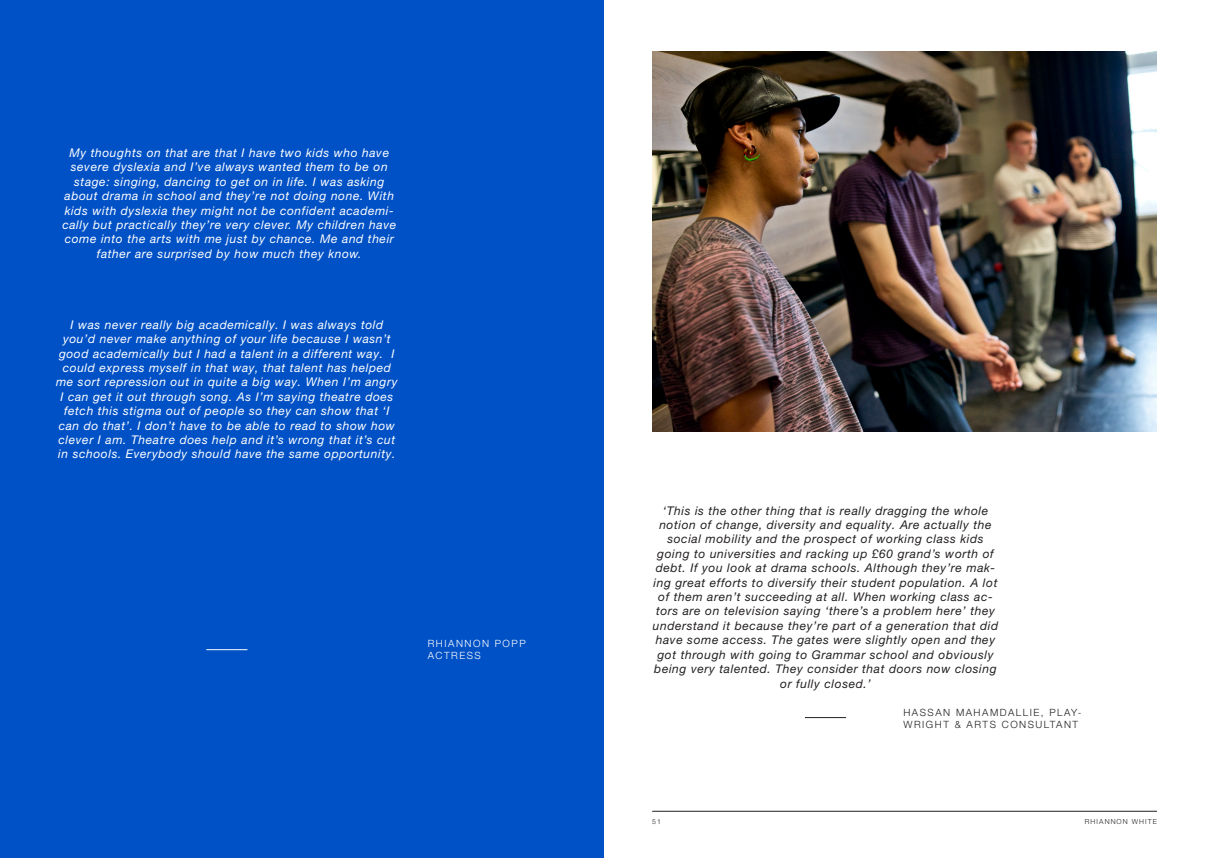
<style>
.page{position:relative;width:1208px;height:859px;background:#fff}
.page>*{position:absolute;margin:0;border:0;box-sizing:border-box;transform-origin:0 0}
.t1{font:italic 12px/14.4px "Helvetica Neue LT Pro";letter-spacing:.05em;color:#fff;text-align:center}
.t2{font:italic 12px/14.4px "Helvetica Neue LT Pro";letter-spacing:.05em;color:#231f20;text-align:center}
.t3{font:300 10px/12px "Helvetica Neue LT Pro";letter-spacing:.15em;color:#231f20}
.t4{font:300 10px/12px "Helvetica Neue LT Pro";letter-spacing:.15em;color:#fff}
.t5{font:300 7px "Helvetica Neue LT Pro";letter-spacing:.15em;color:#231f20}
</style>
<div class="page">
<hr style="left:652px;top:811px;width:505px;height:1px;background:#231f20">
<div style="left:0;top:0;width:604px;height:858px;background:#0051c6"></div>
<hr style="left:206px;top:649px;width:41px;height:1px;background:#fff">
<hr style="left:805px;top:717px;width:41px;height:1px;background:#231f20">
<img style="left:652px;top:51px;width:505px;height:381px">
<p class="t1" style="left:62px;top:145px;width:335px">My thoughts on that are that I have two kids who have severe dyslexia and I’ve always wanted them to be on stage: singing, dancing to get on in life. I was asking about drama in school and they’re not doing none. With kids with dyslexia they might not be confident academi&shy;cally but practically they’re very clever. My children have come into the arts with me just by chance. Me and their father are surprised by how much they know.</p>
<p class="t1" style="left:56px;top:317px;width:343px">I was never really big academically. I was always told you’d never make anything of your life because I wasn’t good academically but I had a talent in a different way. I could express myself in that way, that talent has helped me sort repression out in quite a big way. When I’m angry I can get it out through song. As I’m saying theatre does fetch this stigma out of people so they can show that ‘I can do that’. I don’t have to be able to read to show how clever I am. Theatre does help and it’s wrong that it’s cut in schools. Everybody should have the same opportunity.</p>
<p class="t4" style="left:428px;top:637px;width:99px">RHIANNON POPP<br>ACTRESS</p>
<p class="t2" style="left:653px;top:503px;width:347px">‘This is the other thing that is really dragging the whole notion of change, diversity and equality. Are actually the social mobility and the prospect of working class kids going to universities and racking up £60 grand’s worth of debt. If you look at drama schools. Although they’re mak&shy;ing great efforts to diversify their student population. A lot of them aren’t succeeding at all. When working class ac&shy;tors are on television saying ‘there’s a problem here’ they understand it because they’re part of a generation that did have some access. The gates were slightly open and they got through with going to Grammar school and obviously being very talented. They consider that doors now closing or fully closed.’</p>
<p class="t3" style="left:903px;top:706px;width:179px">HASSAN MAHAMDALLIE, PLAY-<br>WRIGHT &amp; ARTS CONSULTANT</p>
<p class="t5" style="left:652px;top:817px;width:10px">51</p>
<p class="t5" style="left:1085px;top:817px;width:74px">RHIANNON WHITE</p>
</div>
